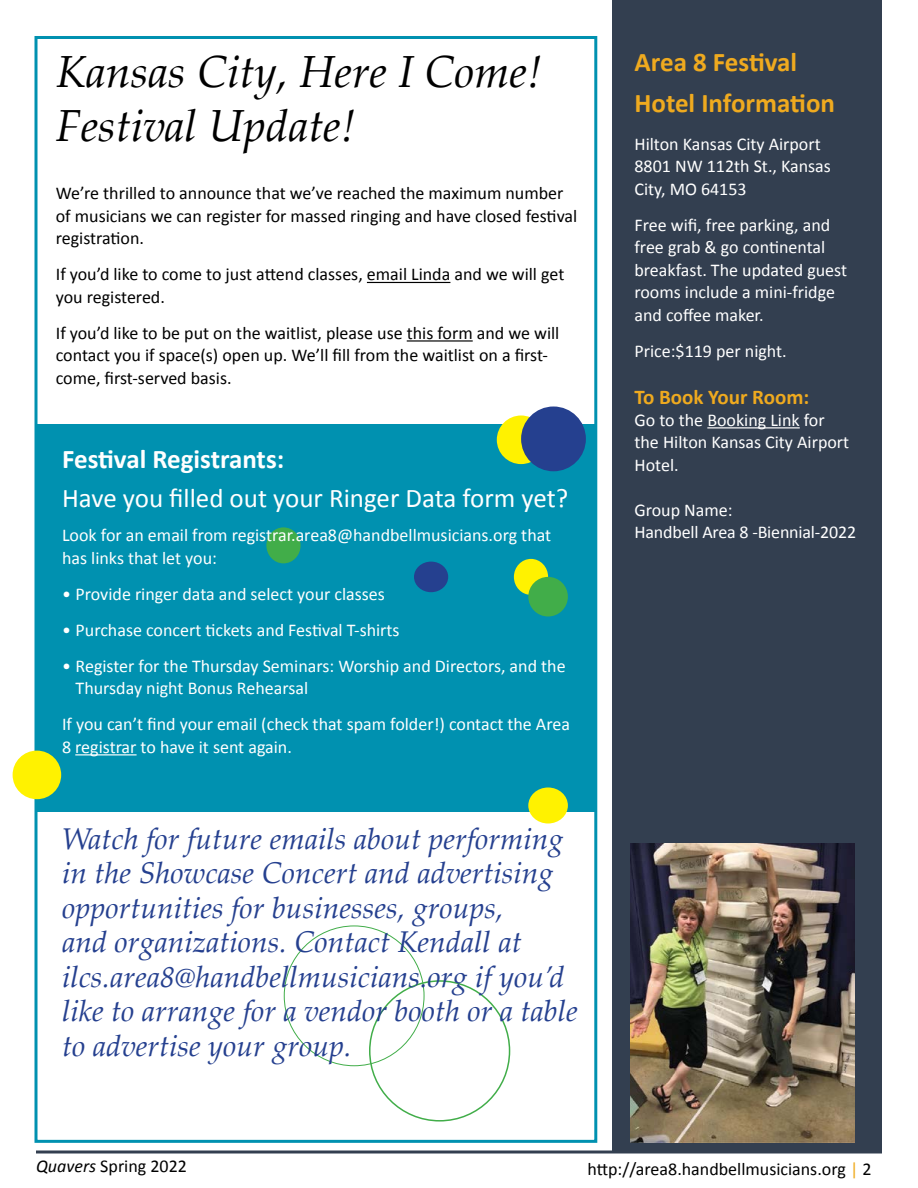
<style>
.page{position:relative;width:918px;height:1188px;background:#fff}
.page>*{position:absolute;margin:0;border:0;box-sizing:border-box;transform-origin:0 0}
.t1{font:italic 45px/54px "Palatino Linotype";color:#000}
.t2{font:italic 30px/34.5px "Palatino Linotype";color:#25408f}
.t3{font:27px "Calibri";color:#fff}
.t4{font:700 27px/41.4px "Calibri";color:#efaa1f}
.t5{font:700 27px "Calibri";color:#fff}
.t6{font:700 21px "Calibri";color:#efaa1f}
.t7{font:18px/22.5px "Calibri";color:#fff}
.t8{font:18px/22.5px "Calibri";color:#000}
.s1{font-style:italic}
.s2{color:#efaa1f}
</style>
<div class="page">
<svg style="left:36px;top:1150px;width:846px;height:4px;background:#5d6674"></svg>
<div style="left:38px;top:425px;width:558px;height:387px;background:#0091b0"></div>
<div style="left:612px;top:0;width:270px;height:1150px;background:#333f50"></div>
<hr style="left:367px;top:282px;width:83px;height:1px;background:#000">
<hr style="left:407px;top:340px;width:66px;height:2px;background:#000">
<hr style="left:707px;top:427px;width:93px;height:1px;background:#fff">
<div style="left:34px;top:36px;width:563px;height:1107px;border:3px solid #0091b0"></div>
<div style="left:497px;top:415px;width:48px;height:49px;background:#fff200;border-radius:50%"></div>
<div style="left:528px;top:788px;width:40px;height:36px;background:#fff200;border-radius:50%"></div>
<div style="left:514px;top:559px;width:34px;height:36px;background:#fff200;border-radius:50%"></div>
<div style="left:521px;top:407px;width:65px;height:64px;background:#25408f;border-radius:50%"></div>
<div style="left:414px;top:562px;width:34px;height:30px;background:#25408f;border-radius:50%"></div>
<div style="left:528px;top:577px;width:40px;height:39px;background:#41ad49;border-radius:50%"></div>
<div style="left:266px;top:527px;width:35px;height:36px;background:#41ad49;border-radius:50%"></div>
<img style="left:630px;top:843px;width:225px;height:300px">
<hr style="left:75px;top:754px;width:62px;height:1px;background:#fff">
<div style="left:13px;top:751px;width:48px;height:48px;background:#fff200;border-radius:50%"></div>
<h1 class="t1" style="left:56px;top:43px;width:488px">Kansas City, Here I Come!<br>Festival Update!</h1>
<p class="t8" style="left:56px;top:182px;width:523px">We’re thrilled to announce that we’ve reached the maximum number of musicians we can register for massed ringing and have closed festival registration.</p>
<p class="t8" style="left:56px;top:263px;width:510px">If you’d like to come to just attend classes, email Linda and we will get you registered.</p>
<p class="t8" style="left:56px;top:322px;width:505px">If you’d like to be put on the waitlist, please use this form and we will contact you if space(s) open up. We’ll fill from the waitlist on a first&shy;come, first-served basis.</p>
<h3 class="t5" style="left:62px;top:442px;width:224px">Festival Registrants:</h3>
<h3 class="t3" style="left:62px;top:481px;width:508px">Have you filled out your Ringer Data form yet?</h3>
<p class="t7" style="left:62px;top:524px;width:491px">Look for an email from registrar.area8@handbellmusicians.org that has links that let you:</p>
<p class="t7" style="left:62px;top:583px;width:324px">• Provide ringer data and select your classes</p>
<p class="t7" style="left:62px;top:619px;width:339px">• Purchase concert tickets and Festival T-shirts</p>
<p class="t7" style="left:76px;top:655px;width:492px;text-indent:-14px">• Register for the Thursday Seminars: Worship and Directors, and the<br>Thursday night Bonus Rehearsal</p>
<p class="t7" style="left:62px;top:713px;width:509px">If you can’t find your email (check that spam folder!) contact the Area<br>8 registrar to have it sent again.</p>
<p class="t2" style="left:62px;top:820px;width:517px">Watch for future emails about performing in the Showcase Concert and advertising opportunities for businesses, groups,<br>and organizations. Contact Kendall at ilcs.area8@handbellmusicians.org if you’d like to arrange for a vendor booth or a table to advertise your group.</p>
<h3 class="t4" style="left:634px;top:41px;width:202px">Area 8 Festival<br>Hotel Information</h3>
<p class="t7" style="left:634px;top:132px;width:198px">Hilton Kansas City Airport<br>8801 NW 112th St., Kansas<br>City, MO 64153</p>
<p class="t7" style="left:634px;top:213px;width:214px">Free wifi, free parking, and free grab &amp; go continental breakfast. The updated guest rooms include a mini-fridge and coffee maker.</p>
<p class="t7" style="left:634px;top:339px;width:154px">Price:$119 per night.</p>
<p class="t6" style="left:634px;top:384px;width:176px">To Book Your Room:</p>
<p class="t7" style="left:634px;top:409px;width:216px">Go to the Booking Link for the Hilton Kansas City Airport<br>Hotel.</p>
<p class="t7" style="left:634px;top:499px;width:223px">Group Name:<br>Handbell Area 8 -Biennial-2022</p>
<p class="t8" style="left:36px;top:1154px;width:152px"><span class="s1">Quavers</span> Spring 2022</p>
<p class="t8" style="left:587px;top:1158px;width:286px">http://area8.handbellmusicians.org <span class="s2">|</span> 2</p>
</div>
